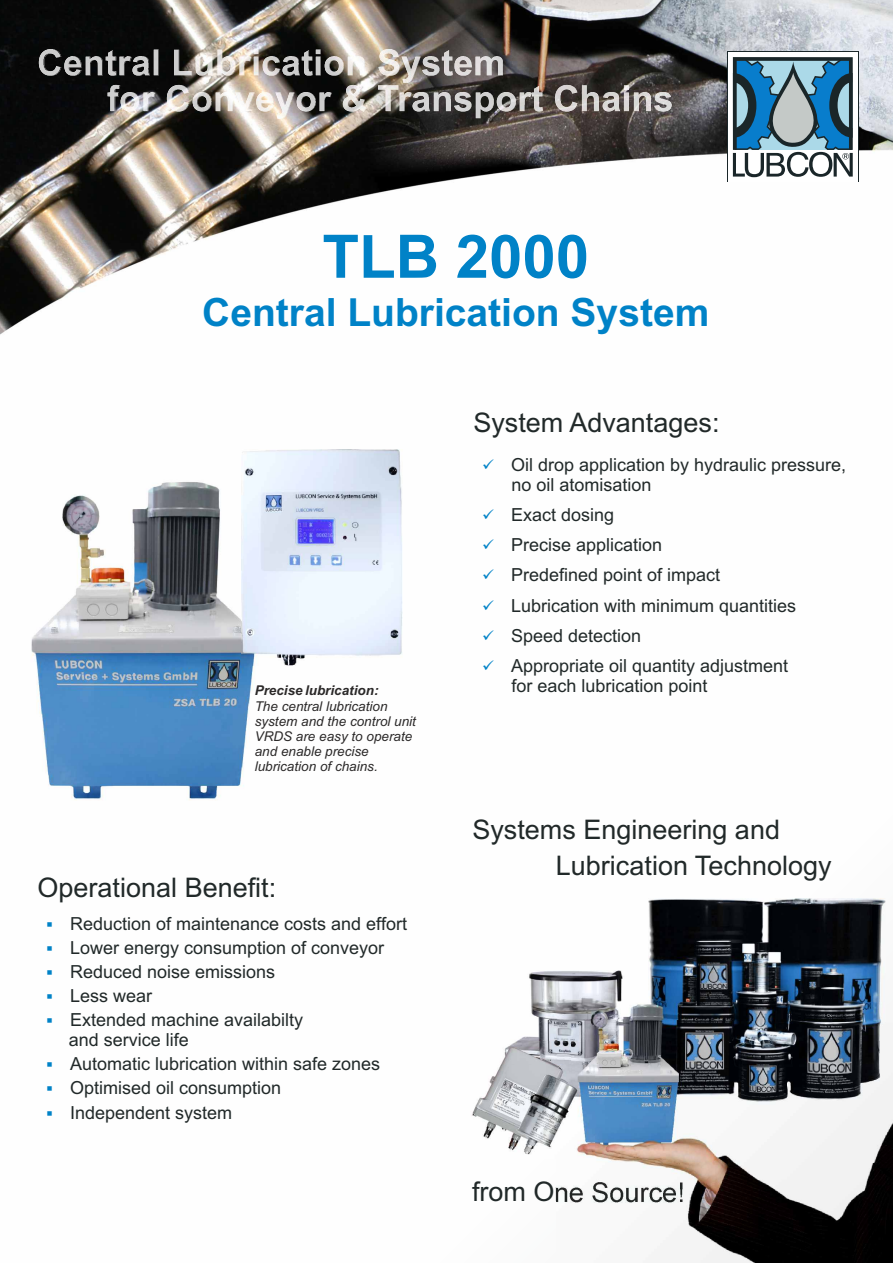
<style>
.page{position:relative;width:893px;height:1263px;background:#fff}
.page>*{position:absolute;margin:0;border:0;box-sizing:border-box;transform-origin:0 0}
.t1{font:700 60px "Arial";color:#0082c7}
.t2{font:700 39px "Arial";color:#0082c7}
.t3{font:27px/36.2px "Arial";color:#212929}
.t4{font:18px/24.2px "Arial";color:#212929}
.t5{font:15.3px/24.2px "Wingdings";color:#0082c7;text-align:justify}
.t6{font:italic 13.5px/15.1px "Arial";color:#2b2929}
.t7{font:italic 700 13.5px "Arial";color:#2b2929}
</style>
<div class="page">
<img style="left:0;top:0;width:893px;height:335px">
<img style="left:31px;top:482px;width:223px;height:318px">
<svg style="left:727px;top:51px;width:131px;height:131px"></svg>
<div style="left:728px;top:52px;width:129px;height:129px;background:#fff"></div>
<svg style="left:733px;top:57px;width:120px;height:120px;background:#668ea4"></svg>
<img style="left:241px;top:450px;width:161px;height:215px">
<img style="left:648px;top:898px;width:237px;height:120px">
<img style="left:517px;top:971px;width:106px;height:70px">
<img style="left:575px;top:1003px;width:104px;height:15px">
<img style="left:557px;top:1018px;width:336px;height:245px">
<img style="left:471px;top:1041px;width:99px;height:98px">
<img style="left:497px;top:1065px;width:98px;height:94px">
<img style="left:39px;top:49px;width:197px;height:27px">
<h1 class="t1" style="left:322px;top:234px;width:268px">TLB 2000</h1>
<h2 class="t2" style="left:202px;top:297px;width:509px">Central Lubrication System</h2>
<p class="t7" style="left:255px;top:686px;width:125px">Precise lubrication:</p>
<p class="t6" style="left:255px;top:699px;width:163px">The central lubrication system and the control unit<br>VRDS are easy to operate and enable precise lubrication of chains.</p>
<h3 class="t3" style="left:38px;top:871px;width:240px">Operational Benefit:</h3>
<p class="t4" style="left:70px;top:913px;width:338px">Reduction of maintenance costs and effort<br>Lower energy consumption of conveyor<br>Reduced noise emissions<br>Less wear<br>Extended machine availabilty</p>
<p class="t4" style="left:69px;top:1029px;width:313px">and service life<br>Automatic lubrication within safe zones<br>Optimised oil consumption<br>Independent system</p>
<p class="t5" style="left:46px;top:913px;width:15px">▪ ▪ ▪ ▪ ▪</p>
<p class="t5" style="left:46px;top:1054px;width:15px">▪ ▪ ▪</p>
<h3 class="t3" style="left:473px;top:407px;width:248px">System Advantages:</h3>
<p class="t5" style="left:482px;top:502px;width:14px;line-height:30.2px">✓ ✓ ✓ ✓ ✓ ✓</p>
<p class="t4" style="left:511px;top:456px;width:337px;line-height:20.1px">Oil drop application by hydraulic pressure, no oil atomisation</p>
<p class="t4" style="left:511px;top:501px;width:287px;line-height:30.2px">Exact dosing<br>Precise application<br>Predefined point of impact<br>Lubrication with minimum quantities<br>Speed detection<br>Appropriate oil quantity adjustment</p>
<p class="t4" style="left:511px;top:675px;width:198px">for each lubrication point</p>
<h3 class="t3" style="left:556px;top:814px;width:277px;text-indent:-84px">Systems Engineering and<br>Lubrication Technology</h3>
</div>
